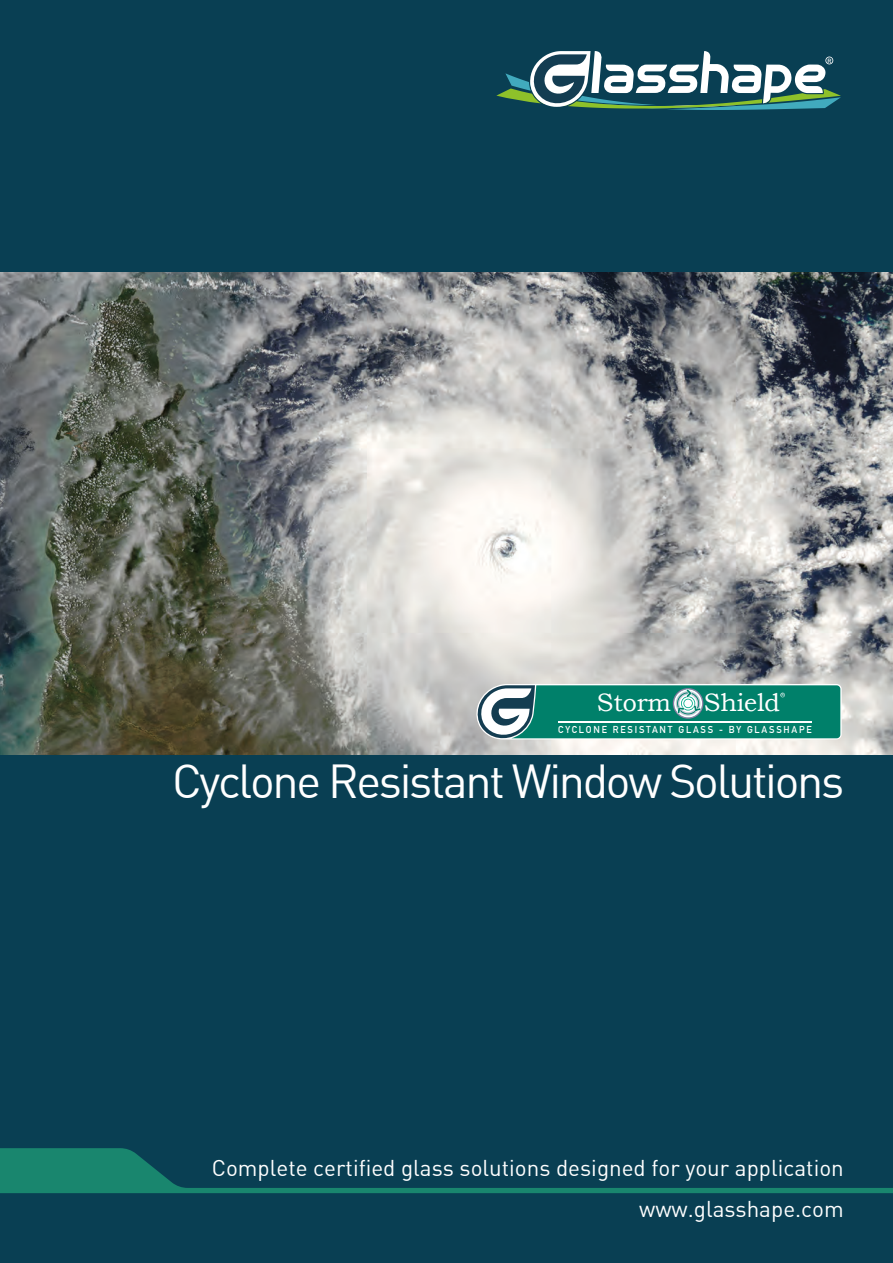
<style>
.page{position:relative;width:893px;height:1263px;background:#fff}
.page>*{position:absolute;margin:0;border:0;box-sizing:border-box;transform-origin:0 0}
.t1{font:46.65px "DIN Bek";letter-spacing:-.05em;color:#fff}
.t2{font:25.2px "Bookman Old Style";letter-spacing:-.005em;color:#fff}
.t3{font:22.35px/41px "DIN Bek";color:#fff;text-align:right}
.t4{font:700 9.9px "DIN Alternate";letter-spacing:.19em;color:#fff;scale:.96 1}
.t5{font:700 6px "DIN Alternate";color:#fff;scale:1.09 1}
.t6{font:700 3.6px "DIN Alternate";color:#fff;scale:1.09 1}
</style>
<div class="page">
<img style="left:0;top:272px;width:893px;height:483px">
<div style="left:0;top:755px;width:893px;height:508px;background:#093f53"></div>
<div style="left:0;top:0;width:893px;height:272px;background:#093f53"></div>
<svg style="left:496px;top:51px;width:345px;height:59px"></svg>
<svg style="left:0;top:1148px;width:893px;height:45px"></svg>
<svg style="left:476px;top:684px;width:366px;height:55px;background:#2d9081"></svg>
<p class="t5" style="left:827px;top:56px;width:5px">R</p>
<p class="t2" style="left:597px;top:686px;width:76px">Storm</p>
<p class="t2" style="left:704px;top:686px;width:78px">Shield</p>
<p class="t4" style="left:558px;top:722px;width:266px">CYCLONE RESISTANT GLASS - BY GLASSHAPE</p>
<p class="t6" style="left:781px;top:692px;width:4px">R</p>
<h1 class="t1" style="left:172px;top:752px;width:674px">Cyclone Resistant Window Solutions</h1>
<p class="t3" style="left:212px;top:1146px;width:634px">Complete certified glass solutions designed for your application www.glasshape.com</p>
</div>
